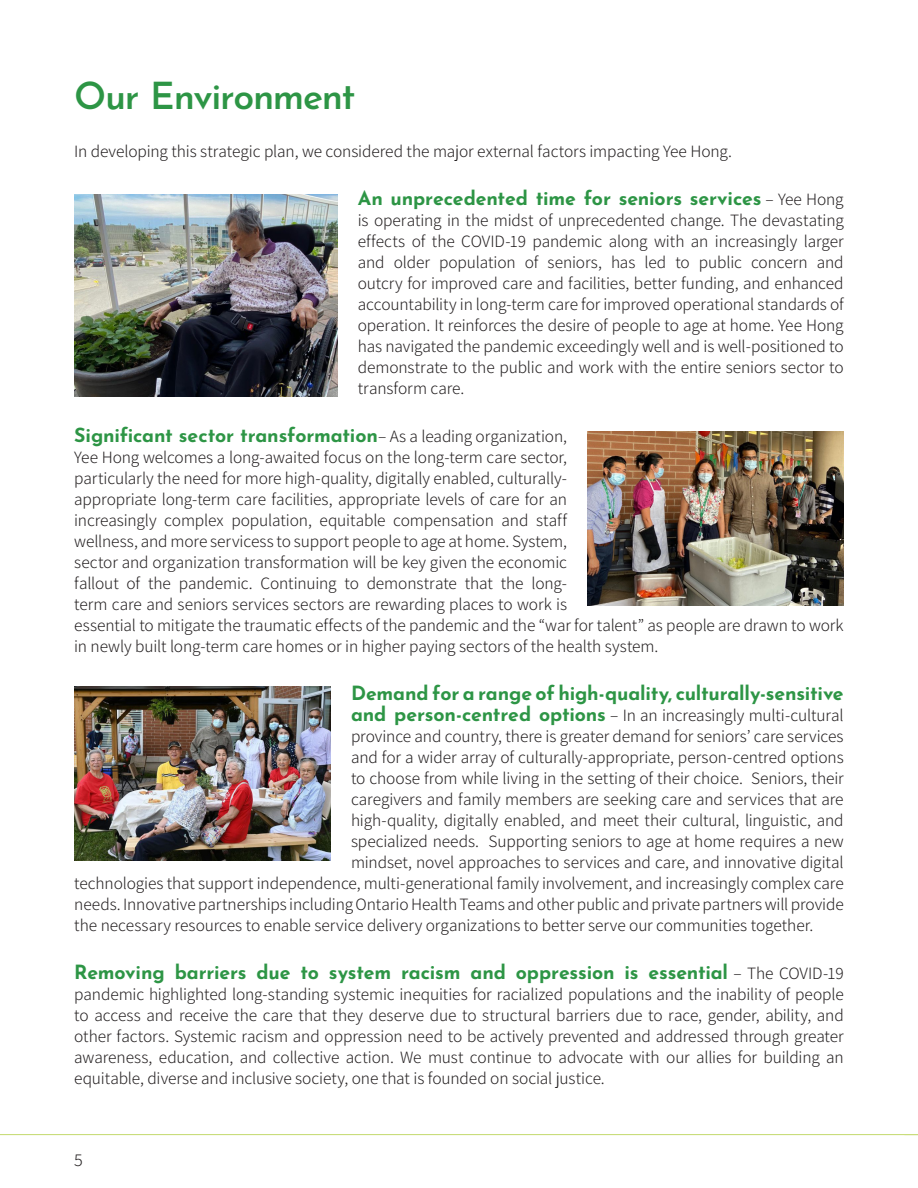
<style>
.page{position:relative;width:918px;height:1188px;background:#fff}
.page>*{position:absolute;margin:0;border:0;box-sizing:border-box;transform-origin:0 0}
.Head{font:600 37.5px "Josefin Sans";letter-spacing:-.035em;color:#2d9545}
.Body{font:700 19.5px "Josefin Sans";letter-spacing:-.01em;color:#2d9545}
.t1{font:300 18px "Assistant";color:#231f20}
.Body-2{font:300 17.25px/21px "Assistant";letter-spacing:-.005em;color:#231f20;text-align:justify}
.s1{font-family:"Assistant";font-weight:300;font-size:17.25px;color:#231f20}
.s2{font-family:"Josefin Sans";font-weight:700;font-size:19.5px;color:#2d9545}
</style>
<div class="page">
<hr style="left:0;top:1134px;width:918px;height:1px;background:#c9dd7c">
<img style="left:74px;top:195px;width:264px;height:201px">
<img style="left:74px;top:686px;width:257px;height:174px">
<img style="left:587px;top:432px;width:257px;height:174px">
<p class="Head" style="left:74px;top:68px;width:283px">Our Environment</p>
<p class="Body-2" style="left:74px;top:140px;width:659px">In developing this strategic plan, we considered the major external factors impacting Yee Hong.</p>
<p class="Body" style="left:358px;top:184px;width:488px">An unprecedented time for seniors services <span class="s1">– Yee Hong</span></p>
<p class="Body-2" style="left:358px;top:209px;width:488px">is operating in the midst of unprecedented change. The devastating effects of the COVID-19 pandemic along with an increasingly larger and older population of seniors, has led to public concern and outcry for improved care and facilities, better funding, and enhanced accountability in long-term care for improved operational standards of operation. It reinforces the desire of people to age at home. Yee Hong has navigated the pandemic exceedingly well and is well-positioned to demonstrate to the public and work with the entire seniors sector to transform care.</p>
<p class="Body" style="left:74px;top:421px;width:494px">Significant sector transformation<span class="s1">– As a leading organization,</span></p>
<p class="Body-2" style="left:74px;top:446px;width:771px;text-align:left">Yee Hong welcomes a long-awaited focus on the long-term care sector,<br>particularly the need for more high-quality, digitally enabled, culturally-<br>appropriate long-term care facilities, appropriate levels of care for an<br>increasingly complex population, equitable compensation and staff<br>wellness, and more servicess to support people to age at home. System,<br>sector and organization transformation will be key given the economic<br>fallout of the pandemic. Continuing to demonstrate that the long-<br>term care and seniors services sectors are rewarding places to work is<br>essential to mitigate the traumatic effects of the pandemic and the “war for talent” as people are drawn to work in newly built long-term care homes or in higher paying sectors of the health system.</p>
<p class="Body" style="left:351px;top:679px;width:494px">Demand for a range of high-quality, culturally-sensitive</p>
<p class="Body-2" style="left:351px;top:704px;width:494px"><span class="s2">and person-centred options</span> – In an increasingly multi-cultural</p>
<p class="Body-2" style="left:351px;top:725px;width:494px">province and country, there is greater demand for seniors’ care services</p>
<p class="Body-2" style="left:351px;top:746px;width:494px">and for a wider array of culturally-appropriate, person-centred options</p>
<p class="Body-2" style="left:351px;top:767px;width:494px">to choose from while living in the setting of their choice. Seniors, their</p>
<p class="Body-2" style="left:351px;top:788px;width:494px">caregivers and family members are seeking care and services that are</p>
<p class="Body-2" style="left:351px;top:809px;width:494px">high-quality, digitally enabled, and meet their cultural, linguistic, and</p>
<p class="Body-2" style="left:351px;top:830px;width:494px">specialized needs. Supporting seniors to age at home requires a new</p>
<p class="Body-2" style="left:351px;top:851px;width:494px">mindset, novel approaches to services and care, and innovative digital</p>
<p class="Body-2" style="left:74px;top:872px;width:771px">technologies that support independence, multi-generational family involvement, and increasingly complex care</p>
<p class="Body-2" style="left:74px;top:893px;width:771px">needs. Innovative partnerships including Ontario Health Teams and other public and private partners will provide</p>
<p class="Body-2" style="left:74px;top:914px;width:741px">the necessary resources to enable service delivery organizations to better serve our communities together.</p>
<p class="Body" style="left:74px;top:958px;width:771px">Removing barriers due to system racism and oppression is essential <span class="s1">– The COVID-19</span></p>
<p class="Body-2" style="left:74px;top:983px;width:771px">pandemic highlighted long-standing systemic inequities for racialized populations and the inability of people to access and receive the care that they deserve due to structural barriers due to race, gender, ability, and other factors. Systemic racism and oppression need to be actively prevented and addressed through greater awareness, education, and collective action. We must continue to advocate with our allies for building an equitable, diverse and inclusive society, one that is founded on social justice.</p>
<p class="t1" style="left:74px;top:1148px;width:10px">5</p>
</div>
